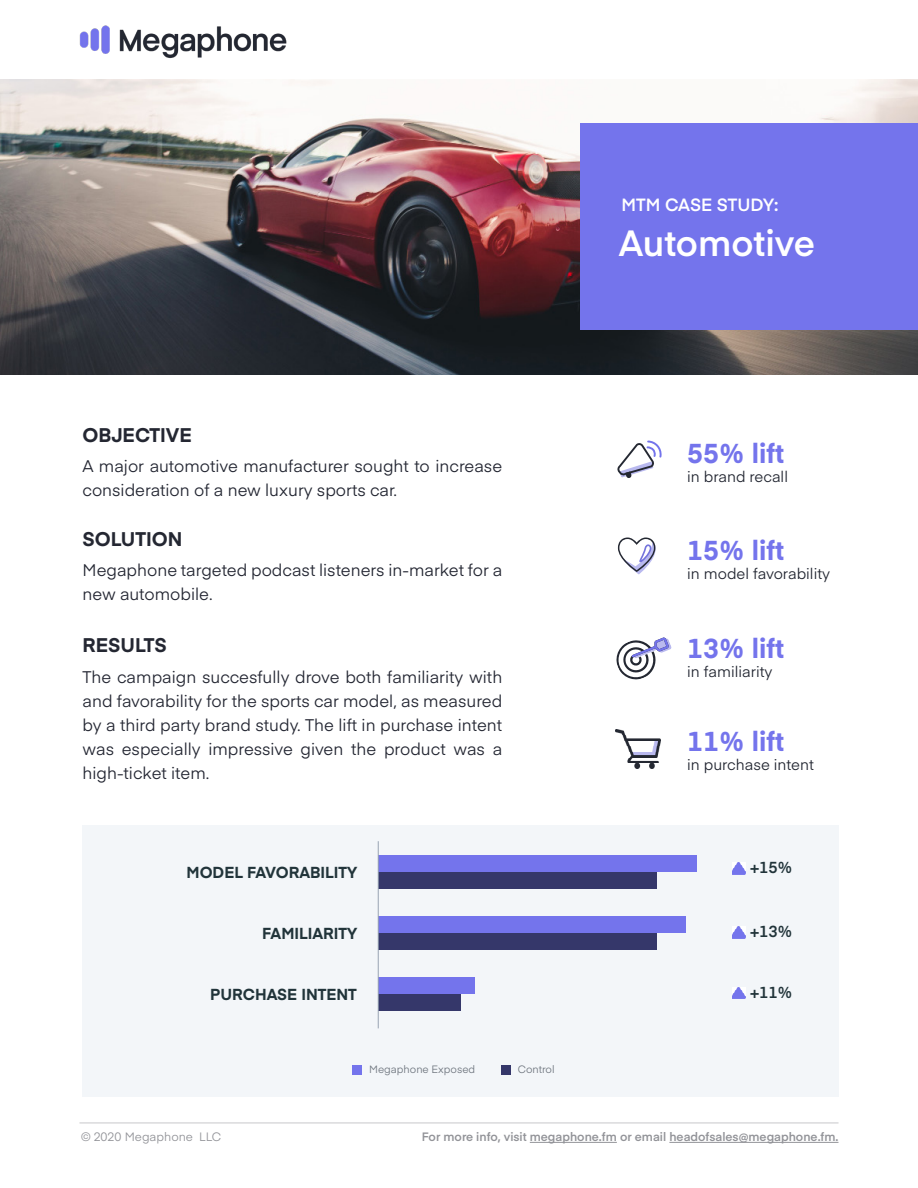
<style>
.page{position:relative;width:918px;height:1188px;background:#fff}
.page>*{position:absolute;margin:0;border:0;box-sizing:border-box;transform-origin:0 0}
.t1{font:600 36px "Eina 01";color:#fff}
.t2{font:700 27px "Eina 01";color:#7474ec}
.t3{font:700 19.5px "Eina 01";color:#242732}
.t4{font:600 17.55px "Eina 01";color:#fff}
.t5{font:16.65px/24px "Eina 01";color:#222531}
.t6{font:700 15.75px "Eina 01";color:#21343a}
.t7{font:600 15.75px "Eina 01";color:#21343a}
.t8{font:15px "Eina 01";color:#222631}
.t9{font:600 12px "Eina 01";color:#929398}
.t10{font:12px "Eina 01";color:#929398}
.t11{font:10.5px "Eina 01";color:#6e757e}
</style>
<div class="page">
<img style="left:0;top:79px;width:918px;height:295px">
<div style="left:580px;top:124px;width:338px;height:206px;background:#7474ec"></div>
<div style="left:83px;top:825px;width:756px;height:272px;background:#f3f6f9"></div>
<hr style="left:530px;top:1142px;width:87px;height:1px;background:#929398">
<hr style="left:669px;top:1142px;width:170px;height:1px;background:#929398">
<hr style="left:79px;top:1123px;width:760px;height:1px;background:#c7c8ca">
<img style="left:79px;top:25px;width:208px;height:34px">
<svg style="left:618px;top:441px;width:44px;height:37px"></svg>
<img style="left:616px;top:730px;width:44px;height:39px">
<div style="left:378px;top:856px;width:319px;height:16px;background:#7474ec"></div>
<div style="left:378px;top:917px;width:308px;height:16px;background:#7474ec"></div>
<div style="left:378px;top:977px;width:97px;height:17px;background:#7474ec"></div>
<div style="left:378px;top:873px;width:279px;height:16px;background:#35376a"></div>
<div style="left:378px;top:933px;width:279px;height:17px;background:#35376a"></div>
<div style="left:378px;top:994px;width:83px;height:17px;background:#35376a"></div>
<hr style="left:378px;top:841px;width:1px;height:187px;background:#98a4b3">
<img style="left:732px;top:863px;width:14px;height:9px">
<svg style="left:732px;top:872px;width:14px;height:2px"></svg>
<img style="left:732px;top:926px;width:14px;height:10px">
<svg style="left:732px;top:936px;width:14px;height:2px"></svg>
<img style="left:732px;top:987px;width:14px;height:10px">
<svg style="left:732px;top:997px;width:14px;height:2px"></svg>
<div style="left:353px;top:1065px;width:9px;height:9px;background:#7474ec"></div>
<div style="left:502px;top:1065px;width:9px;height:9px;background:#35376a"></div>
<svg style="left:618px;top:538px;width:38px;height:36px"></svg>
<svg style="left:616px;top:637px;width:56px;height:43px"></svg>
<p class="t4" style="left:622px;top:192px;width:159px">MTM CASE STUDY:</p>
<p class="t1" style="left:619px;top:216px;width:198px">Automotive</p>
<p class="t3" style="left:83px;top:421px;width:111px">OBJECTIVE</p>
<p class="t5" style="left:83px;top:453px;width:421px">A major automotive manufacturer sought to increase consideration of a new luxury sports car.</p>
<p class="t3" style="left:83px;top:525px;width:101px">SOLUTION</p>
<p class="t5" style="left:83px;top:557px;width:421px">Megaphone targeted podcast listeners in-market for a new automobile.</p>
<p class="t3" style="left:83px;top:631px;width:86px">RESULTS</p>
<p class="t5" style="left:83px;top:664px;width:421px;text-align:justify">The campaign succesfully drove both familiarity with and favorability for the sports car model, as measured by a third party brand study. The lift in purchase intent was especially impressive given the product was a high-ticket item.</p>
<p class="t6" style="left:187px;top:861px;width:172px">MODEL FAVORABILITY</p>
<p class="t6" style="left:262px;top:922px;width:96px">FAMILIARITY</p>
<p class="t6" style="left:210px;top:982px;width:148px">PURCHASE INTENT</p>
<p class="t11" style="left:369px;top:1062px;width:108px">Megaphone Exposed</p>
<p class="t11" style="left:518px;top:1062px;width:38px">Control</p>
<p class="t2" style="left:687px;top:434px;width:98px">55% lift</p>
<p class="t8" style="left:687px;top:466px;width:102px">in brand recall</p>
<p class="t2" style="left:687px;top:530px;width:98px">15% lift</p>
<p class="t8" style="left:687px;top:562px;width:144px">in model favorability</p>
<p class="t2" style="left:687px;top:628px;width:98px">13% lift</p>
<p class="t8" style="left:687px;top:660px;width:87px">in familiarity</p>
<p class="t2" style="left:687px;top:722px;width:98px">11% lift</p>
<p class="t8" style="left:687px;top:754px;width:128px">in purchase intent</p>
<p class="t7" style="left:750px;top:856px;width:44px">+15%</p>
<p class="t7" style="left:750px;top:920px;width:44px">+13%</p>
<p class="t7" style="left:750px;top:981px;width:44px">+11%</p>
<p class="t10" style="left:81px;top:1128px;width:142px">© 2020 Megaphone LLC</p>
<p class="t9" style="left:422px;top:1128px;width:418px">For more info, visit megaphone.fm or email headofsales@megaphone.fm.</p>
</div>
